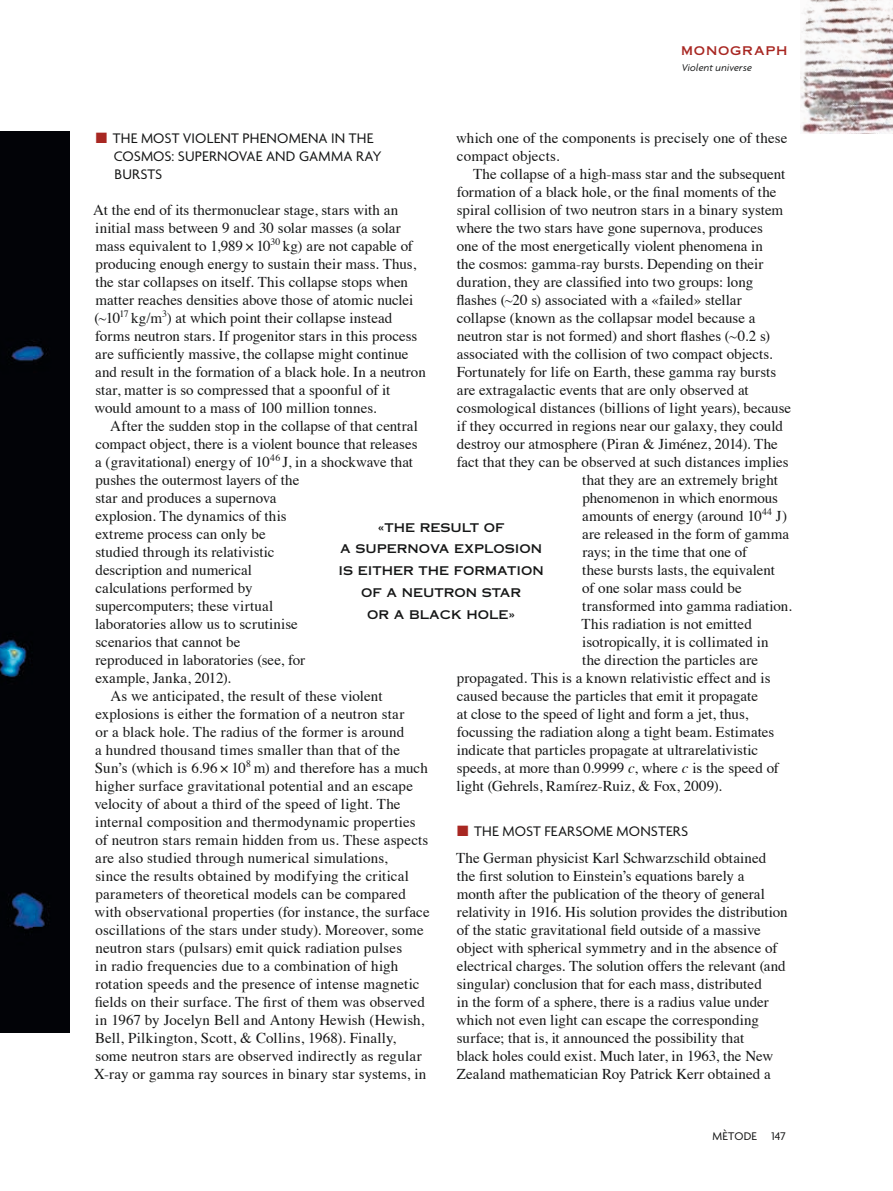
<style>
.page{position:relative;width:893px;height:1191px;background:#fff}
.page>*{position:absolute;margin:0;border:0;box-sizing:border-box;transform-origin:0 0}
.t1{font:15px/18px "Times";color:#151616}
.t2{font:15px/18px "Agenda";letter-spacing:.01em;color:#151616}
.t3{font:12px/21.8px "Copperplate Thirty One AB";color:#151616;text-align:center}
.t4{font:12px "Copperplate Thirty One AB";letter-spacing:.06em;color:#a82722}
.t5{font:12px "Agenda";letter-spacing:.02em;color:#151616}
.t6{font:italic 10.5px "Agenda";letter-spacing:.01em;color:#151616}
.s1{color:#a82722}
.s2{font-style:italic}
</style>
<div class="page">
<img style="left:800px;top:0;width:93px;height:134px">
<div style="left:0;top:132px;width:69px;height:900px;background:#020307"></div>
<p class="t4" style="left:681px;top:44px;width:108px">MONOGRAPH</p>
<p class="t6" style="left:682px;top:61px;width:72px">Violent universe</p>
<p class="t2" style="left:114px;top:129px;width:269px;text-indent:-18px"><span class="s1">■</span> THE MOST VIOLENT PHENOMENA IN THE<br>COSMOS: SUPERNOVAE AND GAMMA RAY<br>BURSTS</p>
<p class="t1" style="left:93px;top:200px;width:334px">At the end of its thermonuclear stage, stars with an initial mass between 9 and 30 solar masses (a solar mass equivalent to 1,989 × 10<sup>30</sup> kg) are not capable of producing enough energy to sustain their mass. Thus, the star collapses on itself. This collapse stops when matter reaches densities above those of atomic nuclei (~10<sup>17</sup> kg/m<sup>3</sup>) at which point their collapse instead forms neutron stars. If progenitor stars in this process are sufficiently massive, the collapse might continue and result in the formation of a black hole. In a neutron star, matter is so compressed that a spoonful of it would amount to a mass of 100 million tonnes.</p>
<p class="t1" style="left:110px;top:416px;width:309px">After the sudden stop in the collapse of that central</p>
<p class="t1" style="left:95px;top:434px;width:324px">compact object, there is a violent bounce that releases</p>
<p class="t1" style="left:95px;top:452px;width:319px">a (gravitational) energy of 10<sup>46</sup> J, in a shockwave that</p>
<p class="t1" style="left:96px;top:470px;width:205px">pushes the outermost layers of the</p>
<p class="t1" style="left:95px;top:488px;width:183px">star and produces a supernova</p>
<p class="t1" style="left:96px;top:506px;width:193px">explosion. The dynamics of this</p>
<p class="t1" style="left:96px;top:524px;width:172px">extreme process can only be</p>
<p class="t1" style="left:95px;top:542px;width:180px">studied through its relativistic</p>
<p class="t1" style="left:95px;top:560px;width:158px">description and numerical</p>
<p class="t1" style="left:95px;top:578px;width:159px">calculations performed by</p>
<p class="t1" style="left:95px;top:596px;width:179px">supercomputers; these virtual</p>
<p class="t1" style="left:95px;top:614px;width:204px">laboratories allow us to scrutinise</p>
<p class="t1" style="left:95px;top:632px;width:146px">scenarios that cannot be</p>
<p class="t1" style="left:96px;top:650px;width:211px">reproduced in laboratories (see, for</p>
<p class="t1" style="left:96px;top:668px;width:137px">example, Janka, 2012).</p>
<p class="t1" style="left:110px;top:686px;width:274px">As we anticipated, the result of these violent</p>
<p class="t1" style="left:96px;top:704px;width:310px">explosions is either the formation of a neutron star</p>
<p class="t1" style="left:95px;top:722px;width:310px">or a black hole. The radius of the former is around</p>
<p class="t1" style="left:95px;top:740px;width:306px">a hundred thousand times smaller than that of the</p>
<p class="t1" style="left:95px;top:758px;width:334px">Sun’s (which is 6.96 × 10<sup>8</sup> m) and therefore has a much</p>
<p class="t1" style="left:95px;top:776px;width:319px">higher surface gravitational potential and an escape</p>
<p class="t1" style="left:94px;top:794px;width:308px">velocity of about a third of the speed of light. The</p>
<p class="t1" style="left:95px;top:812px;width:322px">internal composition and thermodynamic properties</p>
<p class="t1" style="left:95px;top:830px;width:335px">of neutron stars remain hidden from us. These aspects</p>
<p class="t1" style="left:95px;top:848px;width:294px">are also studied through numerical simulations,</p>
<p class="t1" style="left:95px;top:866px;width:315px">since the results obtained by modifying the critical</p>
<p class="t1" style="left:96px;top:884px;width:312px">parameters of theoretical models can be compared</p>
<p class="t1" style="left:95px;top:902px;width:337px">with observational properties (for instance, the surface</p>
<p class="t1" style="left:95px;top:920px;width:330px">oscillations of the stars under study). Moreover, some</p>
<p class="t1" style="left:96px;top:938px;width:308px">neutron stars (pulsars) emit quick radiation pulses</p>
<p class="t1" style="left:95px;top:956px;width:305px">in radio frequencies due to a combination of high</p>
<p class="t1" style="left:96px;top:974px;width:326px">rotation speeds and the presence of intense magnetic</p>
<p class="t1" style="left:95px;top:992px;width:332px">fields on their surface. The first of them was observed</p>
<p class="t1" style="left:95px;top:1010px;width:331px">in 1967 by Jocelyn Bell and Antony Hewish (Hewish,</p>
<p class="t1" style="left:95px;top:1028px;width:302px">Bell, Pilkington, Scott, &amp; Collins, 1968). Finally,</p>
<p class="t1" style="left:95px;top:1046px;width:328px">some neutron stars are observed indirectly as regular</p>
<p class="t1" style="left:94px;top:1064px;width:334px">X-ray or gamma ray sources in binary star systems, in</p>
<p class="t1" style="left:456px;top:128px;width:333px">which one of the components is precisely one of these compact objects.</p>
<p class="t1" style="left:473px;top:164px;width:314px">The collapse of a high-mass star and the subsequent</p>
<p class="t1" style="left:457px;top:182px;width:321px">formation of a black hole, or the final moments of the</p>
<p class="t1" style="left:457px;top:200px;width:328px">spiral collision of two neutron stars in a binary system</p>
<p class="t1" style="left:456px;top:218px;width:308px">where the two stars have gone supernova, produces</p>
<p class="t1" style="left:457px;top:236px;width:308px">one of the most energetically violent phenomena in</p>
<p class="t1" style="left:457px;top:254px;width:308px">the cosmos: gamma-ray bursts. Depending on their</p>
<p class="t1" style="left:457px;top:272px;width:298px">duration, they are classified into two groups: long</p>
<p class="t1" style="left:456px;top:290px;width:287px">flashes (~20 s) associated with a «failed» stellar</p>
<p class="t1" style="left:457px;top:308px;width:300px">collapse (known as the collapsar model because a</p>
<p class="t1" style="left:457px;top:326px;width:314px">neutron star is not formed) and short flashes (~0.2 s)</p>
<p class="t1" style="left:457px;top:344px;width:317px">associated with the collision of two compact objects.</p>
<p class="t1" style="left:457px;top:362px;width:321px">Fortunately for life on Earth, these gamma ray bursts</p>
<p class="t1" style="left:457px;top:380px;width:294px">are extragalactic events that are only observed at</p>
<p class="t1" style="left:457px;top:398px;width:336px">cosmological distances (billions of light years), because</p>
<p class="t1" style="left:457px;top:416px;width:328px">if they occurred in regions near our galaxy, they could</p>
<p class="t1" style="left:457px;top:434px;width:322px">destroy our atmosphere (Piran &amp; Jiménez, 2014). The</p>
<p class="t1" style="left:457px;top:452px;width:333px">fact that they can be observed at such distances implies</p>
<p class="t1" style="left:582px;top:470px;width:197px">that they are an extremely bright</p>
<p class="t1" style="left:582px;top:488px;width:197px">phenomenon in which enormous</p>
<p class="t1" style="left:582px;top:506px;width:206px">amounts of energy (around 10<sup>44</sup> J)</p>
<p class="t1" style="left:582px;top:524px;width:209px">are released in the form of gamma</p>
<p class="t1" style="left:582px;top:542px;width:166px">rays; in the time that one of</p>
<p class="t1" style="left:582px;top:560px;width:194px">these bursts lasts, the equivalent</p>
<p class="t1" style="left:582px;top:578px;width:161px">of one solar mass could be</p>
<p class="t1" style="left:582px;top:596px;width:211px">transformed into gamma radiation.</p>
<p class="t1" style="left:582px;top:614px;width:172px">This radiation is not emitted</p>
<p class="t1" style="left:582px;top:632px;width:188px">isotropically, it is collimated in</p>
<p class="t1" style="left:582px;top:650px;width:177px">the direction the particles are</p>
<p class="t1" style="left:457px;top:668px;width:315px">propagated. This is a known relativistic effect and is</p>
<p class="t1" style="left:457px;top:686px;width:303px">caused because the particles that emit it propagate</p>
<p class="t1" style="left:457px;top:704px;width:293px">at close to the speed of light and form a jet, thus,</p>
<p class="t1" style="left:457px;top:722px;width:319px">focussing the radiation along a tight beam. Estimates</p>
<p class="t1" style="left:457px;top:740px;width:303px">indicate that particles propagate at ultrarelativistic</p>
<p class="t1" style="left:457px;top:758px;width:324px">speeds, at more than 0.9999 <span class="s2">c</span>, where <span class="s2">c</span> is the speed of</p>
<p class="t1" style="left:457px;top:776px;width:267px">light (Gehrels, Ramírez-Ruiz, &amp; Fox, 2009).</p>
<p class="t2" style="left:457px;top:822px;width:232px"><span class="s1">■</span> THE MOST FEARSOME MONSTERS</p>
<p class="t1" style="left:456px;top:848px;width:333px">The German physicist Karl Schwarzschild obtained the first solution to Einstein’s equations barely a<br>month after the publication of the theory of general relativity in 1916. His solution provides the distribution of the static gravitational field outside of a massive object with spherical symmetry and in the absence of electrical charges. The solution offers the relevant (and singular) conclusion that for each mass, distributed<br>in the form of a sphere, there is a radius value under which not even light can escape the corresponding surface; that is, it announced the possibility that<br>black holes could exist. Much later, in 1963, the New Zealand mathematician Roy Patrick Kerr obtained a</p>
<p class="t3" style="left:339px;top:516px;width:207px">«THE RESULT OF<br>A SUPERNOVA EXPLOSION<br>IS EITHER THE FORMATION<br>OF A NEUTRON STAR<br>OR A BLACK HOLE»</p>
<p class="t5" style="left:712px;top:1129px;width:75px">MÈTODE 147</p>
</div>
